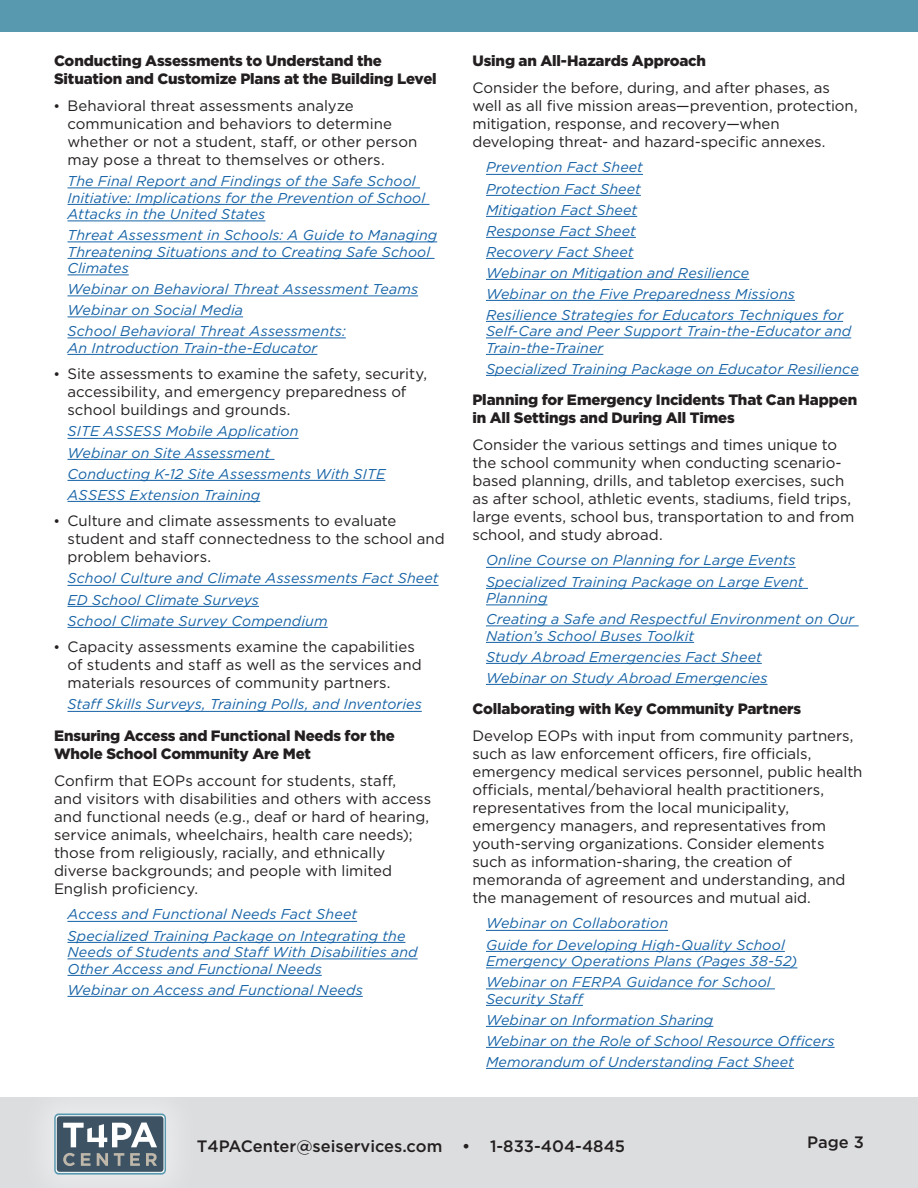
<style>
.page{position:relative;width:918px;height:1188px;background:#fff}
.page>*{position:absolute;margin:0;border:0;box-sizing:border-box;transform-origin:0 0}
.t1{font:500 16.5px "Gotham";color:#231f20}
.t2{font:15px/18px "Gotham";color:#231f20}
.t3{font:900 15px/18px "Gotham";letter-spacing:-.01em;color:#231f20}
.t4{font:italic 14.25px/21px "Gotham";letter-spacing:.005em;color:#1663a7}
.s1{font-family:"Times New Roman"}
</style>
<div class="page">
<div style="left:0;top:0;width:918px;height:32px;background:#5999af"></div>
<hr style="left:68px;top:188px;width:352px;height:1px;background:#1663a7">
<hr style="left:68px;top:204px;width:362px;height:1px;background:#1663a7">
<hr style="left:68px;top:221px;width:197px;height:1px;background:#1663a7">
<hr style="left:68px;top:242px;width:369px;height:1px;background:#1663a7">
<hr style="left:68px;top:258px;width:367px;height:1px;background:#1663a7">
<hr style="left:68px;top:275px;width:61px;height:1px;background:#1663a7">
<hr style="left:68px;top:296px;width:350px;height:1px;background:#1663a7">
<hr style="left:68px;top:317px;width:175px;height:1px;background:#1663a7">
<hr style="left:68px;top:338px;width:278px;height:1px;background:#1663a7">
<hr style="left:68px;top:354px;width:249px;height:1px;background:#1663a7">
<hr style="left:68px;top:438px;width:231px;height:1px;background:#1663a7">
<hr style="left:68px;top:459px;width:207px;height:1px;background:#1663a7">
<hr style="left:68px;top:480px;width:317px;height:1px;background:#1663a7">
<hr style="left:68px;top:501px;width:192px;height:1px;background:#1663a7">
<hr style="left:68px;top:585px;width:371px;height:1px;background:#1663a7">
<hr style="left:68px;top:606px;width:191px;height:1px;background:#1663a7">
<hr style="left:68px;top:627px;width:260px;height:1px;background:#1663a7">
<hr style="left:68px;top:711px;width:354px;height:1px;background:#1663a7">
<hr style="left:68px;top:921px;width:289px;height:1px;background:#1663a7">
<hr style="left:68px;top:942px;width:337px;height:1px;background:#1663a7">
<hr style="left:68px;top:959px;width:350px;height:1px;background:#1663a7">
<hr style="left:68px;top:975px;width:254px;height:1px;background:#1663a7">
<hr style="left:68px;top:996px;width:295px;height:1px;background:#1663a7">
<hr style="left:486px;top:174px;width:157px;height:1px;background:#1663a7">
<hr style="left:486px;top:195px;width:155px;height:1px;background:#1663a7">
<hr style="left:486px;top:216px;width:151px;height:1px;background:#1663a7">
<hr style="left:486px;top:237px;width:150px;height:1px;background:#1663a7">
<hr style="left:486px;top:258px;width:148px;height:1px;background:#1663a7">
<hr style="left:486px;top:279px;width:263px;height:1px;background:#1663a7">
<hr style="left:486px;top:300px;width:309px;height:1px;background:#1663a7">
<hr style="left:486px;top:321px;width:357px;height:1px;background:#1663a7">
<hr style="left:486px;top:338px;width:365px;height:1px;background:#1663a7">
<hr style="left:486px;top:354px;width:117px;height:1px;background:#1663a7">
<hr style="left:486px;top:375px;width:373px;height:1px;background:#1663a7">
<hr style="left:486px;top:567px;width:310px;height:1px;background:#1663a7">
<hr style="left:486px;top:588px;width:322px;height:1px;background:#1663a7">
<hr style="left:486px;top:605px;width:61px;height:1px;background:#1663a7">
<hr style="left:486px;top:626px;width:373px;height:1px;background:#1663a7">
<hr style="left:486px;top:642px;width:208px;height:1px;background:#1663a7">
<hr style="left:486px;top:663px;width:276px;height:1px;background:#1663a7">
<hr style="left:486px;top:684px;width:281px;height:1px;background:#1663a7">
<hr style="left:486px;top:930px;width:182px;height:1px;background:#1663a7">
<hr style="left:486px;top:951px;width:299px;height:1px;background:#1663a7">
<hr style="left:486px;top:968px;width:311px;height:1px;background:#1663a7">
<hr style="left:486px;top:989px;width:289px;height:1px;background:#1663a7">
<hr style="left:486px;top:1005px;width:97px;height:1px;background:#1663a7">
<hr style="left:486px;top:1026px;width:227px;height:1px;background:#1663a7">
<hr style="left:486px;top:1047px;width:349px;height:1px;background:#1663a7">
<hr style="left:486px;top:1068px;width:308px;height:1px;background:#1663a7">
<div style="left:0;top:1097px;width:918px;height:91px;background:#dcdddf"></div>
<div style="left:18px;top:1077px;width:184px;height:111px;background:#fff;opacity:.4"></div>
<svg style="left:54px;top:1114px;width:112px;height:61px;background:#70828e"></svg>
<p class="t3" style="left:54px;top:52px;width:384px">Conducting Assessments to Understand the<br>Situation and Customize Plans at the Building Level</p>
<p class="t2" style="left:68px;top:96px;width:351px;text-indent:-14px"><span class="s1">•</span> Behavioral threat assessments analyze communication and behaviors to determine whether or not a student, staff, or other person may pose a threat to themselves or others.</p>
<p class="t4" style="left:68px;top:173px;width:359px;line-height:16.5px">The Final Report and Findings of the Safe School<br>Initiative: Implications for the Prevention of School<br>Attacks in the United States</p>
<p class="t4" style="left:68px;top:227px;width:371px;line-height:16.5px">Threat Assessment in Schools: A Guide to Managing<br>Threatening Situations and to Creating Safe School<br>Climates</p>
<p class="t4" style="left:68px;top:278px;width:352px">Webinar on Behavioral Threat Assessment Teams<br>Webinar on Social Media<br>School Behavioral Threat Assessments:</p>
<p class="t4" style="left:68px;top:337px;width:251px">An Introduction Train-the-Educator</p>
<p class="t2" style="left:68px;top:365px;width:361px;text-indent:-14px"><span class="s1">•</span> Site assessments to examine the safety, security, accessibility, and emergency preparedness of school buildings and grounds.</p>
<p class="t4" style="left:68px;top:421px;width:319px">SITE ASSESS Mobile Application<br>Webinar on Site Assessment<br>Conducting K-12 Site Assessments With SITE<br>ASSESS Extension Training</p>
<p class="t2" style="left:68px;top:512px;width:379px;text-indent:-14px"><span class="s1">•</span> Culture and climate assessments to evaluate student and staff connectedness to the school and problem behaviors.</p>
<p class="t4" style="left:68px;top:568px;width:373px">School Culture and Climate Assessments Fact Sheet<br>ED School Climate Surveys<br>School Climate Survey Compendium</p>
<p class="t2" style="left:68px;top:638px;width:356px;text-indent:-14px"><span class="s1">•</span> Capacity assessments examine the capabilities of students and staff as well as the services and materials resources of community partners.</p>
<p class="t4" style="left:68px;top:694px;width:356px">Staff Skills Surveys, Training Polls, and Inventories</p>
<p class="t3" style="left:54px;top:727px;width:342px">Ensuring Access and Functional Needs for the<br>Whole School Community Are Met</p>
<p class="t2" style="left:54px;top:771px;width:379px">Confirm that EOPs account for students, staff,<br>and visitors with disabilities and others with access and functional needs (e.g., deaf or hard of hearing, service animals, wheelchairs, health care needs); those from religiously, racially, and ethnically diverse backgrounds; and people with limited English proficiency.</p>
<p class="t4" style="left:68px;top:904px;width:339px">Access and Functional Needs Fact Sheet<br>Specialized Training Package on Integrating the</p>
<p class="t4" style="left:68px;top:944px;width:352px;line-height:16.5px">Needs of Students and Staff With Disabilities and<br>Other Access and Functional Needs</p>
<p class="t4" style="left:68px;top:979px;width:297px">Webinar on Access and Functional Needs</p>
<p class="t3" style="left:472px;top:52px;width:235px">Using an All-Hazards Approach</p>
<p class="t2" style="left:472px;top:78px;width:387px">Consider the before, during, and after phases, as well as all five mission areas—prevention, protection, mitigation, response, and recovery—when developing threat- and hazard-specific annexes.</p>
<p class="t4" style="left:486px;top:157px;width:359px">Prevention Fact Sheet<br>Protection Fact Sheet<br>Mitigation Fact Sheet<br>Response Fact Sheet<br>Recovery Fact Sheet<br>Webinar on Mitigation and Resilience<br>Webinar on the Five Preparedness Missions<br>Resilience Strategies for Educators Techniques for</p>
<p class="t4" style="left:486px;top:323px;width:367px;line-height:16.5px">Self-Care and Peer Support Train-the-Educator and<br>Train-the-Trainer</p>
<p class="t4" style="left:486px;top:358px;width:374px">Specialized Training Package on Educator Resilience</p>
<p class="t3" style="left:472px;top:391px;width:386px">Planning for Emergency Incidents That Can Happen in All Settings and During All Times</p>
<p class="t2" style="left:472px;top:435px;width:384px">Consider the various settings and times unique to the school community when conducting scenario&shy;based planning, drills, and tabletop exercises, such as after school, athletic events, stadiums, field trips, large events, school bus, transportation to and from school, and study abroad.</p>
<p class="t4" style="left:486px;top:550px;width:319px">Online Course on Planning for Large Events<br>Specialized Training Package on Large Event</p>
<p class="t4" style="left:486px;top:587px;width:370px">Planning<br>Creating a Safe and Respectful Environment on Our</p>
<p class="t4" style="left:486px;top:625px;width:283px">Nation’s School Buses Toolkit<br>Study Abroad Emergencies Fact Sheet<br>Webinar on Study Abroad Emergencies</p>
<p class="t3" style="left:472px;top:700px;width:330px">Collaborating with Key Community Partners</p>
<p class="t2" style="left:472px;top:726px;width:391px">Develop EOPs with input from community partners, such as law enforcement officers, fire officials, emergency medical services personnel, public health officials, mental/behavioral health practitioners, representatives from the local municipality, emergency managers, and representatives from youth-serving organizations. Consider elements such as information-sharing, the creation of memoranda of agreement and understanding, and the management of resources and mutual aid.</p>
<p class="t4" style="left:486px;top:913px;width:300px">Webinar on Collaboration<br>Guide for Developing High-Quality School</p>
<p class="t4" style="left:486px;top:950px;width:313px">Emergency Operations Plans (Pages 38-52)<br>Webinar on FERPA Guidance for School</p>
<p class="t4" style="left:486px;top:988px;width:350px">Security Staff<br>Webinar on Information Sharing<br>Webinar on the Role of School Resource Officers Memorandum of Understanding Fact Sheet</p>
<p class="t1" style="left:197px;top:1135px;width:430px">T4PACenter@seiservices.com • 1-833-404-4845</p>
<p class="t1" style="left:807px;top:1131px;width:58px">Page 3</p>
</div>
